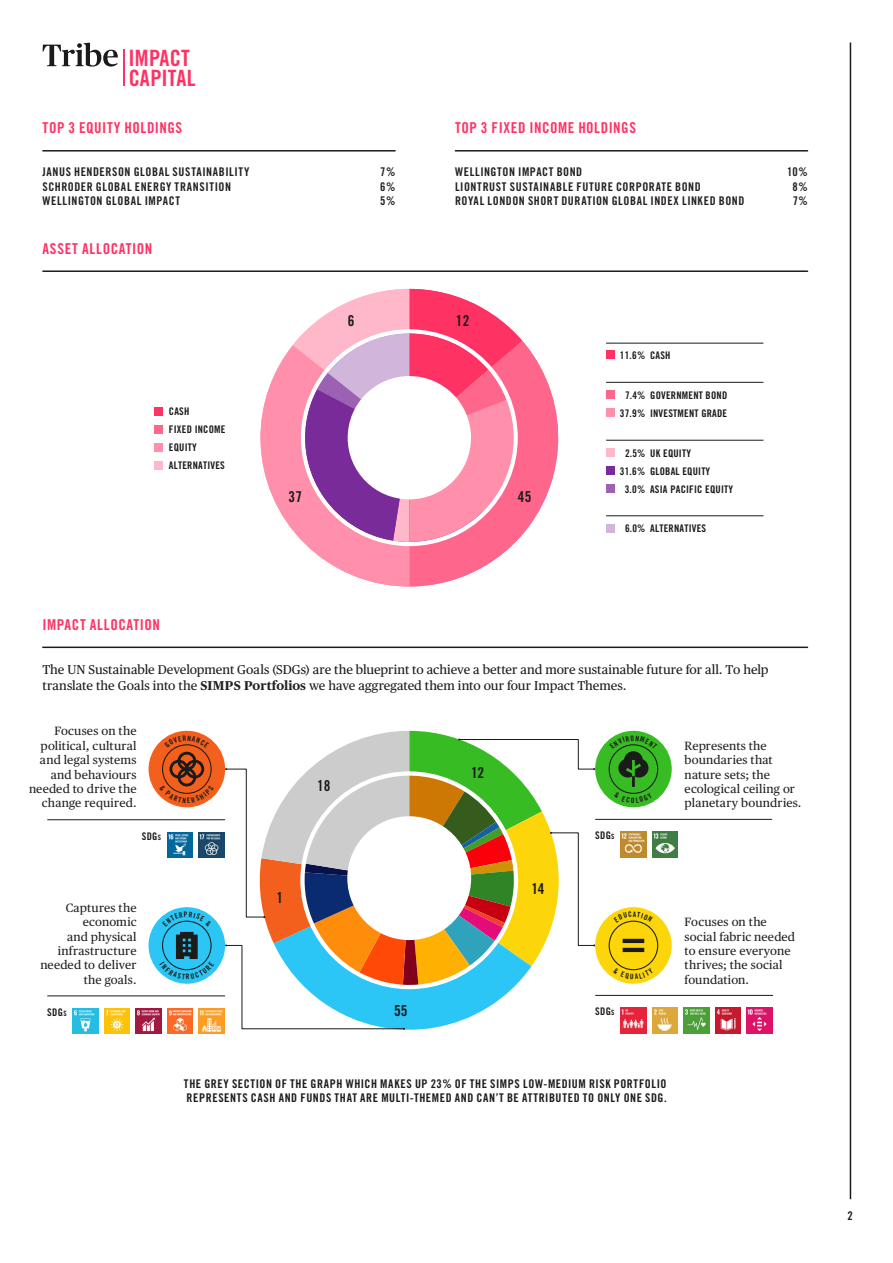
<style>
.page{position:relative;width:893px;height:1263px;background:#fff}
.page>*{position:absolute;margin:0;border:0;box-sizing:border-box;transform-origin:0 0}
.t1{font:22.5px/19.6px "Trade Gothic Bold Cond Twenty";letter-spacing:.005em;color:#ff3264}
.Body_copy{font:15px "Trade Gothic LT Pro Bd Cn 20";letter-spacing:.04em;color:#ff3264}
.Trade_Gothic{font:15px "Trade Gothic LT Pro Bd Cn 20";letter-spacing:.035em;color:#ff3264}
.t2{font:15px "Trade Gothic LT Pro Bd Cn 20";letter-spacing:-.015em;color:#1b1b1b}
.Body_copy-2{font:12.75px/15.3px "Publico Text";letter-spacing:-.005em;color:#1b1b1b}
.Body_copy-3{font:12px/14.4px "Publico Text";letter-spacing:.015em;color:#231f20}
.Body_copy-4{font:12px "Trade Gothic LT Pro Bd Cn 20";letter-spacing:.05em;color:#231f20}
.Body_copy-5{font:12px/13.8px "Trade Gothic LT Pro Bd Cn 20";letter-spacing:.05em;color:#1b1b1b}
.Graphs{font:10.5px/18px "Trade Gothic LT Pro Bd Cn 20";letter-spacing:.02em;color:#1b1b1b}
.s1{font-weight:700;color:#231f20}
.s2{color:#1b1b1b}
.s3{font-size:7.35px}
</style>
<div class="page">
<hr style="left:850px;top:43px;width:1px;height:1156px;background:#1b1b1b">
<svg style="left:43px;top:43px;width:75px;height:24px"></svg>
<hr style="left:124px;top:50px;width:1px;height:36px;background:#ff3264">
<svg style="left:260px;top:289px;width:299px;height:297px"></svg>
<div style="left:348px;top:376px;width:123px;height:123px;background:#fff;border-radius:50%"></div>
<div style="left:155px;top:407px;width:8px;height:8px;background:#ff3264"></div>
<div style="left:155px;top:425px;width:8px;height:8px;background:#ff668c"></div>
<div style="left:155px;top:443px;width:8px;height:8px;background:#ff8fab"></div>
<div style="left:155px;top:461px;width:8px;height:8px;background:#ffb8c9"></div>
<div style="left:606px;top:350px;width:9px;height:9px;background:#ff3264"></div>
<div style="left:606px;top:391px;width:9px;height:8px;background:#ff668c"></div>
<div style="left:606px;top:409px;width:9px;height:8px;background:#ff8fab"></div>
<div style="left:606px;top:448px;width:9px;height:9px;background:#ffb8c9"></div>
<div style="left:606px;top:466px;width:9px;height:9px;background:#7a2b9a"></div>
<div style="left:606px;top:484px;width:9px;height:9px;background:#9c61b2"></div>
<div style="left:606px;top:524px;width:9px;height:8px;background:#d1b5db"></div>
<hr style="left:606px;top:382px;width:157px;height:1px;background:#1b1b1b">
<hr style="left:606px;top:440px;width:157px;height:1px;background:#1b1b1b">
<hr style="left:606px;top:515px;width:157px;height:1px;background:#1b1b1b">
<hr style="left:606px;top:343px;width:157px;height:1px;background:#1b1b1b">
<div style="left:149px;top:907px;width:76px;height:77px;background:#2bc6f5;border-radius:50%"></div>
<div style="left:149px;top:731px;width:76px;height:76px;background:#f3601e;border-radius:50%"></div>
<div style="left:595px;top:907px;width:77px;height:77px;background:#fcd60a;border-radius:50%"></div>
<div style="left:609px;top:921px;width:49px;height:49px;border:1px solid #1b1b1b;border-radius:50%"></div>
<hr style="left:623px;top:939px;width:21px;height:4px;background:#1b1b1b">
<hr style="left:623px;top:948px;width:21px;height:4px;background:#1b1b1b">
<div style="left:595px;top:731px;width:77px;height:76px;background:#38bc24;border-radius:50%"></div>
<img style="left:621px;top:832px;width:25px;height:25px">
<img style="left:652px;top:832px;width:26px;height:25px">
<img style="left:621px;top:1008px;width:25px;height:25px">
<img style="left:652px;top:1008px;width:26px;height:25px">
<img style="left:747px;top:1008px;width:25px;height:25px">
<img style="left:715px;top:1008px;width:26px;height:25px">
<img style="left:684px;top:1008px;width:25px;height:25px">
<hr style="left:43px;top:150px;width:352px;height:2px;background:#1b1b1b">
<hr style="left:455px;top:150px;width:352px;height:2px;background:#1b1b1b">
<hr style="left:43px;top:270px;width:764px;height:2px;background:#1b1b1b">
<hr style="left:43px;top:646px;width:764px;height:2px;background:#1b1b1b">
<svg style="left:225px;top:731px;width:370px;height:299px"></svg>
<hr style="left:595px;top:819px;width:177px;height:1px;background:#1b1b1b">
<hr style="left:595px;top:995px;width:178px;height:1px;background:#1b1b1b">
<img style="left:73px;top:1008px;width:25px;height:26px">
<img style="left:104px;top:1008px;width:26px;height:26px">
<img style="left:199px;top:1008px;width:25px;height:26px">
<img style="left:167px;top:1008px;width:26px;height:26px">
<img style="left:136px;top:1008px;width:25px;height:26px">
<hr style="left:48px;top:995px;width:177px;height:1px;background:#1b1b1b">
<img style="left:199px;top:832px;width:25px;height:26px">
<img style="left:167px;top:832px;width:26px;height:26px">
<hr style="left:48px;top:819px;width:177px;height:1px;background:#1b1b1b">
<svg style="left:159px;top:932px;width:55px;height:47px"></svg>
<svg style="left:162px;top:912px;width:50px;height:14px"></svg>
<svg style="left:159px;top:735px;width:55px;height:68px"></svg>
<svg style="left:613px;top:968px;width:40px;height:11px"></svg>
<svg style="left:614px;top:911px;width:39px;height:11px"></svg>
<svg style="left:610px;top:735px;width:48px;height:68px"></svg>
<h1 class="t1" style="left:129px;top:48px;width:69px">IMPACT<br>CAPITAL</h1>
<p class="Body_copy" style="left:43px;top:119px;width:141px">TOP 3 EQUITY HOLDINGS</p>
<p class="Trade_Gothic" style="left:455px;top:119px;width:183px">TOP 3 FIXED INCOME HOLDINGS</p>
<p class="Body_copy-4" style="left:43px;top:165px;width:208px">JANUS HENDERSON GLOBAL SUSTAINABILITY</p>
<p class="Body_copy-4" style="left:380px;top:165px;width:17px">7%</p>
<p class="Body_copy-4" style="left:43px;top:179px;width:190px">SCHRODER GLOBAL ENERGY TRANSITION</p>
<p class="Body_copy-4" style="left:380px;top:179px;width:17px">6%</p>
<p class="Body_copy-4" style="left:43px;top:193px;width:139px">WELLINGTON GLOBAL IMPACT</p>
<p class="Body_copy-4" style="left:380px;top:193px;width:17px">5%</p>
<p class="Body_copy" style="left:43px;top:239px;width:111px">ASSET ALLOCATION</p>
<p class="t2" style="left:348px;top:311px;width:8px">6</p>
<p class="Body_copy-4" style="left:455px;top:165px;width:129px">WELLINGTON IMPACT BOND</p>
<p class="Body_copy-4" style="left:787px;top:165px;width:22px">10%</p>
<p class="Body_copy-4" style="left:455px;top:179px;width:247px">LIONTRUST SUSTAINABLE FUTURE CORPORATE BOND</p>
<p class="Body_copy-4" style="left:793px;top:179px;width:17px">8%</p>
<p class="Body_copy-4" style="left:455px;top:193px;width:291px">ROYAL LONDON SHORT DURATION GLOBAL INDEX LINKED BOND</p>
<p class="Body_copy-4" style="left:793px;top:193px;width:17px">7%</p>
<p class="t2" style="left:456px;top:311px;width:15px">12</p>
<p class="Graphs" style="left:169px;top:402px;width:58px">CASH<br>FIXED INCOME<br>EQUITY<br>ALTERNATIVES</p>
<p class="Body_copy" style="left:42px;top:615px;width:119px">IMPACT ALLOCATION</p>
<p class="t2" style="left:288px;top:488px;width:15px">37</p>
<p class="t2" style="left:518px;top:488px;width:15px">45</p>
<p class="Graphs" style="left:620px;top:346px;width:52px">11.6% CASH</p>
<p class="Graphs" style="left:620px;top:386px;width:109px;text-align:center">7.4% GOVERNMENT BOND<br>37.9% INVESTMENT GRADE</p>
<p class="Graphs" style="left:625px;top:444px;width:68px">2.5% UK EQUITY</p>
<p class="Graphs" style="left:620px;top:462px;width:92px">31.6% GLOBAL EQUITY</p>
<p class="Graphs" style="left:625px;top:480px;width:110px">3.0% ASIA PACIFIC EQUITY</p>
<p class="Graphs" style="left:625px;top:519px;width:83px">6.0% ALTERNATIVES</p>
<p class="Body_copy-2" style="left:43px;top:661px;width:728px">The UN Sustainable Development Goals (SDGs) are the blueprint to achieve a better and more sustainable future for all. To help translate the Goals into the <span class="s1">SIMPS Portfolios</span> we have aggregated them into our four Impact Themes.</p>
<p class="Body_copy-3" style="left:29px;top:723px;width:109px;text-align:right">Focuses on the political, cultural and legal systems and behaviours needed to drive the change required<span class="s2">.</span></p>
<p class="Graphs" style="left:142px;top:827px;width:21px">SDG<span class="s3">S</span></p>
<p class="Body_copy-3" style="left:40px;top:899px;width:98px;text-align:right">Captures the economic<br>and physical infrastructure needed to deliver the goals<span class="s2">.</span></p>
<p class="t2" style="left:317px;top:777px;width:15px">18</p>
<p class="t2" style="left:276px;top:888px;width:8px">1</p>
<p class="t2" style="left:471px;top:763px;width:15px">12</p>
<p class="t2" style="left:531px;top:879px;width:15px">14</p>
<p class="Graphs" style="left:595px;top:826px;width:21px">SDG<span class="s3">S</span></p>
<p class="t2" style="left:394px;top:1001px;width:15px">55</p>
<p class="Graphs" style="left:47px;top:1003px;width:21px">SDG<span class="s3">S</span></p>
<p class="Graphs" style="left:595px;top:1002px;width:21px">SDG<span class="s3">S</span></p>
<p class="Body_copy-3" style="left:685px;top:738px;width:118px">Represents the boundaries that nature sets; the ecological ceiling or planetary boundries<span class="s2">.</span></p>
<p class="Body_copy-3" style="left:685px;top:914px;width:112px">Focuses on the social fabric needed to ensure everyone thrives; the social foundation<span class="s2">.</span></p>
<p class="Body_copy-5" style="left:184px;top:1077px;width:484px">THE GREY SECTION OF THE GRAPH WHICH MAKES UP 23% OF THE SIMPS LOW-MEDIUM RISK PORTFOLIO<br>REPRESENTS CASH AND FUNDS THAT ARE MULTI-THEMED AND CAN’T BE ATTRIBUTED TO ONLY ONE SDG.</p>
<p class="Body_copy-5" style="left:848px;top:1209px;width:7px">2</p>
</div>
